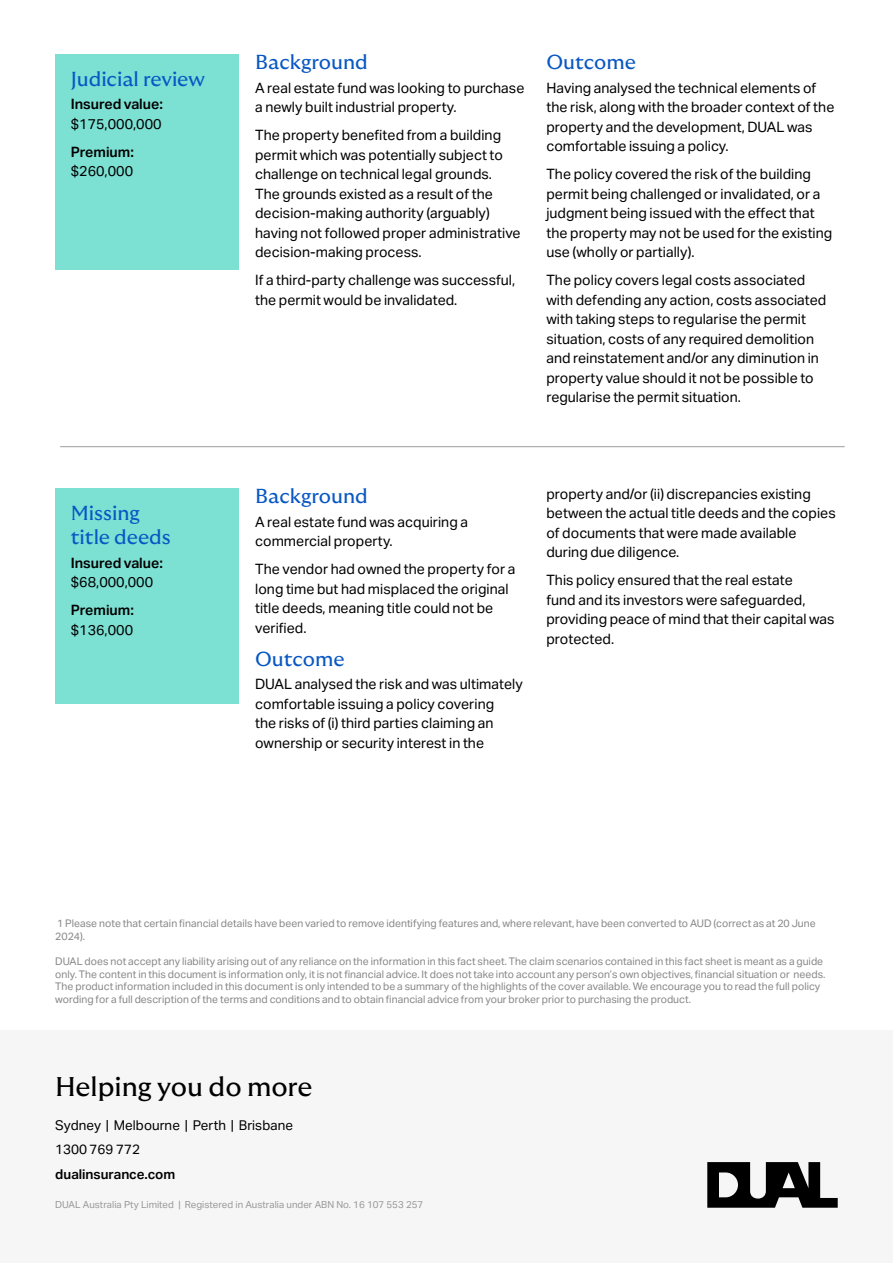
<style>
.page{position:relative;width:893px;height:1263px;background:#fff}
.page>*{position:absolute;margin:0;border:0;box-sizing:border-box;transform-origin:0 0}
.Footer_Heading-GT_Ultra_18pt{font:27px "GT Ultra Median";letter-spacing:-.005em;color:#000}
.GT_Ultra_13_5pt{font:20.25px/24.3px "GT Ultra Median";color:#0857c3}
.Body_Regular_9_5pt{font:14.25px/19.5px "Aktiv Grotesk";color:#000}
.Body_Regular_9_5pt-2{font:600 14.25px/19.5px "Aktiv Grotesk";color:#000}
.Address{font:13.5px "Aktiv Grotesk";color:#000}
.Website{font:600 13.5px "Aktiv Grotesk";color:#000}
.Contact_Info{font:13.5px "Aktiv Grotesk";color:#000}
.Footnote_7pt{font:10.5px/12.6px "Aktiv Grotesk";color:#878787}
.Reg_Footer{font:9.75px "Aktiv Grotesk";color:#999}
.s1{font-weight:400}
</style>
<div class="page">
<div style="left:55px;top:55px;width:183px;height:215px;background:#7ce0d3"></div>
<div style="left:55px;top:489px;width:183px;height:215px;background:#7ce0d3"></div>
<hr style="left:60px;top:446px;width:785px;height:1px;background:#9d9d9d">
<div style="left:0;top:1030px;width:893px;height:233px;background:#f6f6f6"></div>
<svg style="left:707px;top:1162px;width:131px;height:46px"></svg>
<p class="GT_Ultra_13_5pt" style="left:71px;top:67px;width:136px">Judicial review</p>
<p class="Body_Regular_9_5pt-2" style="left:71px;top:95px;width:94px">Insured value: <span class="s1">$175,000,000</span></p>
<p class="Body_Regular_9_5pt-2" style="left:71px;top:142px;width:64px">Premium: <span class="s1">$260,000</span></p>
<p class="GT_Ultra_13_5pt" style="left:71px;top:501px;width:101px">Missing title deeds</p>
<p class="Body_Regular_9_5pt-2" style="left:71px;top:553px;width:94px">Insured value: <span class="s1">$68,000,000</span></p>
<p class="Body_Regular_9_5pt-2" style="left:71px;top:600px;width:64px">Premium: <span class="s1">$136,000</span></p>
<p class="GT_Ultra_13_5pt" style="left:255px;top:50px;width:114px">Background</p>
<p class="Body_Regular_9_5pt" style="left:255px;top:78px;width:271px">A real estate fund was looking to purchase a newly built industrial property.</p>
<p class="Body_Regular_9_5pt" style="left:255px;top:126px;width:267px">The property benefited from a building permit which was potentially subject to challenge on technical legal grounds.<br>The grounds existed as a result of the decision-making authority (arguably) having not followed proper administrative decision-making process.</p>
<p class="Body_Regular_9_5pt" style="left:255px;top:271px;width:262px">If a third-party challenge was successful, the permit would be invalidated.</p>
<p class="GT_Ultra_13_5pt" style="left:546px;top:50px;width:91px">Outcome</p>
<p class="Body_Regular_9_5pt" style="left:546px;top:78px;width:290px">Having analysed the technical elements of the risk, along with the broader context of the property and the development, DUAL was comfortable issuing a policy.</p>
<p class="Body_Regular_9_5pt" style="left:546px;top:165px;width:287px">The policy covered the risk of the building permit being challenged or invalidated, or a judgment being issued with the effect that the property may not be used for the existing use (wholly or partially).</p>
<p class="Body_Regular_9_5pt" style="left:546px;top:271px;width:282px">The policy covers legal costs associated with defending any action, costs associated with taking steps to regularise the permit situation, costs of any required demolition and reinstatement and/or any diminution in property value should it not be possible to regularise the permit situation.</p>
<p class="GT_Ultra_13_5pt" style="left:255px;top:484px;width:114px">Background</p>
<p class="Body_Regular_9_5pt" style="left:255px;top:512px;width:214px">A real estate fund was acquiring a commercial property.</p>
<p class="Body_Regular_9_5pt" style="left:255px;top:559px;width:262px">The vendor had owned the property for a long time but had misplaced the original title deeds, meaning title could not be verified.</p>
<p class="GT_Ultra_13_5pt" style="left:255px;top:646px;width:91px">Outcome</p>
<p class="Body_Regular_9_5pt" style="left:255px;top:675px;width:269px">DUAL analysed the risk and was ultimately comfortable issuing a policy covering<br>the risks of (i) third parties claiming an ownership or security interest in the</p>
<p class="Body_Regular_9_5pt" style="left:546px;top:484px;width:291px">property and/or (ii) discrepancies existing between the actual title deeds and the copies of documents that were made available during due diligence.</p>
<p class="Body_Regular_9_5pt" style="left:546px;top:571px;width:290px">This policy ensured that the real estate<br>fund and its investors were safeguarded, providing peace of mind that their capital was protected.</p>
<p class="Footnote_7pt" style="left:55px;top:917px;width:762px">1 Please note that certain financial details have been varied to remove identifying features and, where relevant, have been converted to AUD (correct as at 20 June<br>2024).</p>
<p class="Footnote_7pt" style="left:55px;top:955px;width:772px">DUAL does not accept any liability arising out of any reliance on the information in this fact sheet. The claim scenarios contained in this fact sheet is meant as a guide only. The content in this document is information only, it is not financial advice. It does not take into account any person’s own objectives, financial situation or needs.<br>The product information included in this document is only intended to be a summary of the highlights of the cover available. We encourage you to read the full policy wording for a full description of the terms and conditions and to obtain financial advice from your broker prior to purchasing the product.</p>
<p class="Footer_Heading-GT_Ultra_18pt" style="left:55px;top:1072px;width:259px">Helping you do more</p>
<p class="Address" style="left:55px;top:1117px;width:239px">Sydney | Melbourne | Perth | Brisbane</p>
<p class="Contact_Info" style="left:55px;top:1142px;width:86px">1300 769 772</p>
<p class="Website" style="left:55px;top:1166px;width:122px">dualinsurance.com</p>
<p class="Reg_Footer" style="left:55px;top:1198px;width:370px">DUAL Australia Pty Limited | Registered in Australia under ABN No. 16 107 553 257</p>
</div>
